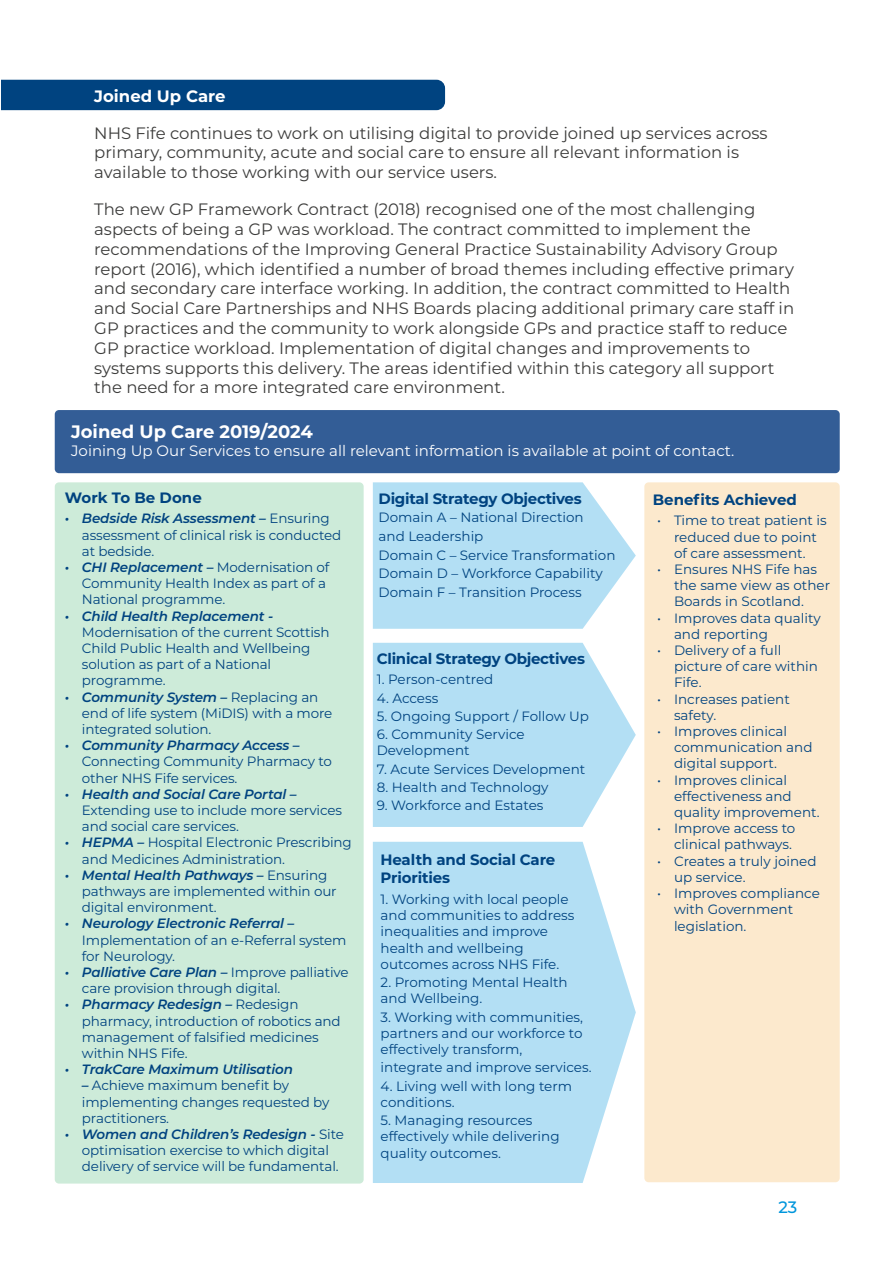
<style>
.page{position:relative;width:893px;height:1263px;background:#fff}
.page>*{position:absolute;margin:0;border:0;box-sizing:border-box;transform-origin:0 0}
.t1{font:700 18px "Montserrat";color:#fff}
.t2{font:16.5px/19.8px "Montserrat";color:#3c3c3b}
.t3{font:700 16.5px "Montserrat";color:#fff}
.t4{font:500 16.5px "Montserrat";color:#0096dc}
.t5{font:700 15px/18px "Montserrat";letter-spacing:-.02em;color:#004380}
.t6{font:15px "Montserrat";color:#fff}
.t7{font:700 15px "Montserrat";color:#004380}
.t8{font:13.5px/16.2px "Montserrat";letter-spacing:-.01em;color:#004380}
.t9{font:italic 600 13.5px "Montserrat";letter-spacing:-.01em;color:#004380}
.s1{font-weight:600;font-style:italic}
</style>
<div class="page">
<div style="left:1px;top:80px;width:444px;height:30px;background:#004380"></div>
<div style="left:55px;top:410px;width:785px;height:63px;background:#335d96;border-radius:4px"></div>
<div style="left:55px;top:482px;width:309px;height:701px;background:#cdebd9;border-radius:4px"></div>
<svg style="left:373px;top:482px;width:263px;height:147px;background:#bae2f5"></svg>
<svg style="left:373px;top:643px;width:263px;height:184px;background:#bae2f5"></svg>
<svg style="left:373px;top:842px;width:263px;height:341px;background:#bae2f5"></svg>
<div style="left:644px;top:482px;width:196px;height:700px;background:#fce9cd;border-radius:4px"></div>
<p class="t3" style="left:94px;top:84px;width:133px">Joined Up Care</p>
<p class="t2" style="left:94px;top:122px;width:675px">NHS Fife continues to work on utilising digital to provide joined up services across primary, community, acute and social care to ensure all relevant information is available to those working with our service users.</p>
<p class="t2" style="left:94px;top:199px;width:701px">The new GP Framework Contract (2018) recognised one of the most challenging aspects of being a GP was workload. The contract committed to implement the recommendations of the Improving General Practice Sustainability Advisory Group report (2016), which identified a number of broad themes including effective primary and secondary care interface working. In addition, the contract committed to Health and Social Care Partnerships and NHS Boards placing additional primary care staff in GP practices and the community to work alongside GPs and practice staff to reduce GP practice workload. Implementation of digital changes and improvements to systems supports this delivery. The areas identified within this category all support the need for a more integrated care environment.</p>
<p class="t1" style="left:71px;top:419px;width:243px">Joined Up Care 2019/2024</p>
<p class="t6" style="left:71px;top:441px;width:665px">Joining Up Our Services to ensure all relevant information is available at point of contact.</p>
<p class="t7" style="left:65px;top:487px;width:138px">Work To Be Done</p>
<p class="t8" style="left:82px;top:510px;width:261px;text-indent:-17px"><span class="s1">• Bedside Risk Assessment –</span> Ensuring assessment of clinical risk is conducted at bedside.</p>
<p class="t8" style="left:82px;top:558px;width:249px;text-indent:-17px"><span class="s1">• CHI Replacement –</span> Modernisation of<br>Community Health Index as part of a<br>National programme.</p>
<p class="t8" style="left:82px;top:607px;width:249px;text-indent:-17px"><span class="s1">• Child Health Replacement -<br></span>Modernisation of the current Scottish<br>Child Public Health and Wellbeing solution as part of a National programme.</p>
<p class="t8" style="left:82px;top:688px;width:252px;text-indent:-17px"><span class="s1">• Community System –</span> Replacing an end of life system (MiDIS) with a more integrated solution.</p>
<p class="t8" style="left:82px;top:737px;width:251px;text-indent:-17px"><span class="s1">• Community Pharmacy Access –<br></span>Connecting Community Pharmacy to other NHS Fife services.</p>
<p class="t8" style="left:82px;top:785px;width:262px;text-indent:-17px"><span class="s1">• Health and Social Care Portal –<br></span>Extending use to include more services and social care services.</p>
<p class="t8" style="left:82px;top:834px;width:271px;text-indent:-17px"><span class="s1">• HEPMA –</span> Hospital Electronic Prescribing and Medicines Administration.</p>
<p class="t8" style="left:82px;top:866px;width:256px;text-indent:-17px"><span class="s1">• Mental Health Pathways –</span> Ensuring pathways are implemented within our digital environment.</p>
<p class="t8" style="left:82px;top:915px;width:266px;text-indent:-17px"><span class="s1">• Neurology Electronic Referral –<br></span>Implementation of an e-Referral system for Neurology.</p>
<p class="t8" style="left:82px;top:963px;width:268px;text-indent:-17px"><span class="s1">• Palliative Care Plan –</span> Improve palliative care provision through digital.</p>
<p class="t8" style="left:82px;top:996px;width:260px;text-indent:-17px"><span class="s1">• Pharmacy Redesign –</span> Redesign pharmacy, introduction of robotics and management of falsified medicines within NHS Fife.</p>
<p class="t9" style="left:65px;top:1060px;width:229px">• TrakCare Maximum Utilisation</p>
<p class="t8" style="left:82px;top:1077px;width:249px"><span class="s1">–</span> Achieve maximum benefit by implementing changes requested by practitioners.</p>
<p class="t8" style="left:82px;top:1125px;width:263px;text-indent:-17px"><span class="s1">• Women and Children’s Redesign -</span> Site optimisation exercise to which digital delivery of service will be fundamental.</p>
<p class="t5" style="left:379px;top:489px;width:205px">Digital Strategy Objectives</p>
<p class="t8" style="left:379px;top:509px;width:207px">Domain A – National Direction</p>
<p class="t8" style="left:379px;top:528px;width:106px">and Leadership</p>
<p class="t8" style="left:379px;top:546px;width:238px">Domain C – Service Transformation</p>
<p class="t8" style="left:379px;top:565px;width:226px">Domain D – Workforce Capability</p>
<p class="t8" style="left:379px;top:584px;width:204px">Domain F – Transition Process</p>
<p class="t7" style="left:653px;top:489px;width:146px">Benefits Achieved</p>
<p class="t8" style="left:657px;top:512px;width:171px;text-align:center">• Time to treat patient is reduced due to point<br>of care assessment.</p>
<p class="t8" style="left:674px;top:561px;width:158px;text-indent:-17px">• Ensures NHS Fife has the same view as other<br>Boards in Scotland.</p>
<p class="t8" style="left:674px;top:609px;width:148px;text-indent:-17px">• Improves data quality and reporting</p>
<p class="t8" style="left:674px;top:642px;width:145px;text-indent:-17px">• Delivery of a full picture of care within<br>Fife.</p>
<p class="t8" style="left:674px;top:690px;width:117px;text-indent:-17px">• Increases patient safety.</p>
<p class="t8" style="left:674px;top:723px;width:140px;text-indent:-17px">• Improves clinical communication and digital support.</p>
<p class="t8" style="left:674px;top:771px;width:147px;text-indent:-17px">• Improves clinical effectiveness and quality improvement.</p>
<p class="t8" style="left:657px;top:820px;width:140px;text-align:right">• Improve access to clinical pathways.</p>
<p class="t8" style="left:674px;top:852px;width:144px;text-indent:-17px">• Creates a truly joined up service.</p>
<p class="t8" style="left:674px;top:885px;width:147px;text-indent:-17px">• Improves compliance with Government legislation.</p>
<p class="t5" style="left:377px;top:649px;width:210px">Clinical Strategy Objectives</p>
<p class="t8" style="left:377px;top:671px;width:118px">1. Person-centred</p>
<p class="t8" style="left:377px;top:689px;width:63px">4. Access</p>
<p class="t8" style="left:377px;top:707px;width:214px">5. Ongoing Support / Follow Up</p>
<p class="t8" style="left:377px;top:726px;width:149px">6. Community Service<br>Development</p>
<p class="t8" style="left:377px;top:760px;width:210px">7. Acute Services Development</p>
<p class="t8" style="left:377px;top:779px;width:173px">8. Health and Technology</p>
<p class="t8" style="left:377px;top:797px;width:168px">9. Workforce and Estates</p>
<p class="t5" style="left:381px;top:850px;width:176px">Health and Social Care<br>Priorities</p>
<p class="t8" style="left:381px;top:890px;width:195px">1. Working with local people and communities to address inequalities and improve health and wellbeing outcomes across NHS Fife.</p>
<p class="t8" style="left:381px;top:974px;width:189px">2. Promoting Mental Health and Wellbeing.</p>
<p class="t8" style="left:381px;top:1008px;width:204px;text-align:justify">3. Working with communities, partners and our workforce to effectively transform,</p>
<p class="t8" style="left:381px;top:1059px;width:212px">integrate and improve services.</p>
<p class="t8" style="left:381px;top:1077px;width:193px">4. Living well with long term conditions.</p>
<p class="t8" style="left:381px;top:1112px;width:181px">5. Managing resources effectively while delivering quality outcomes.</p>
<p class="t4" style="left:778px;top:1195px;width:20px">23</p>
</div>
